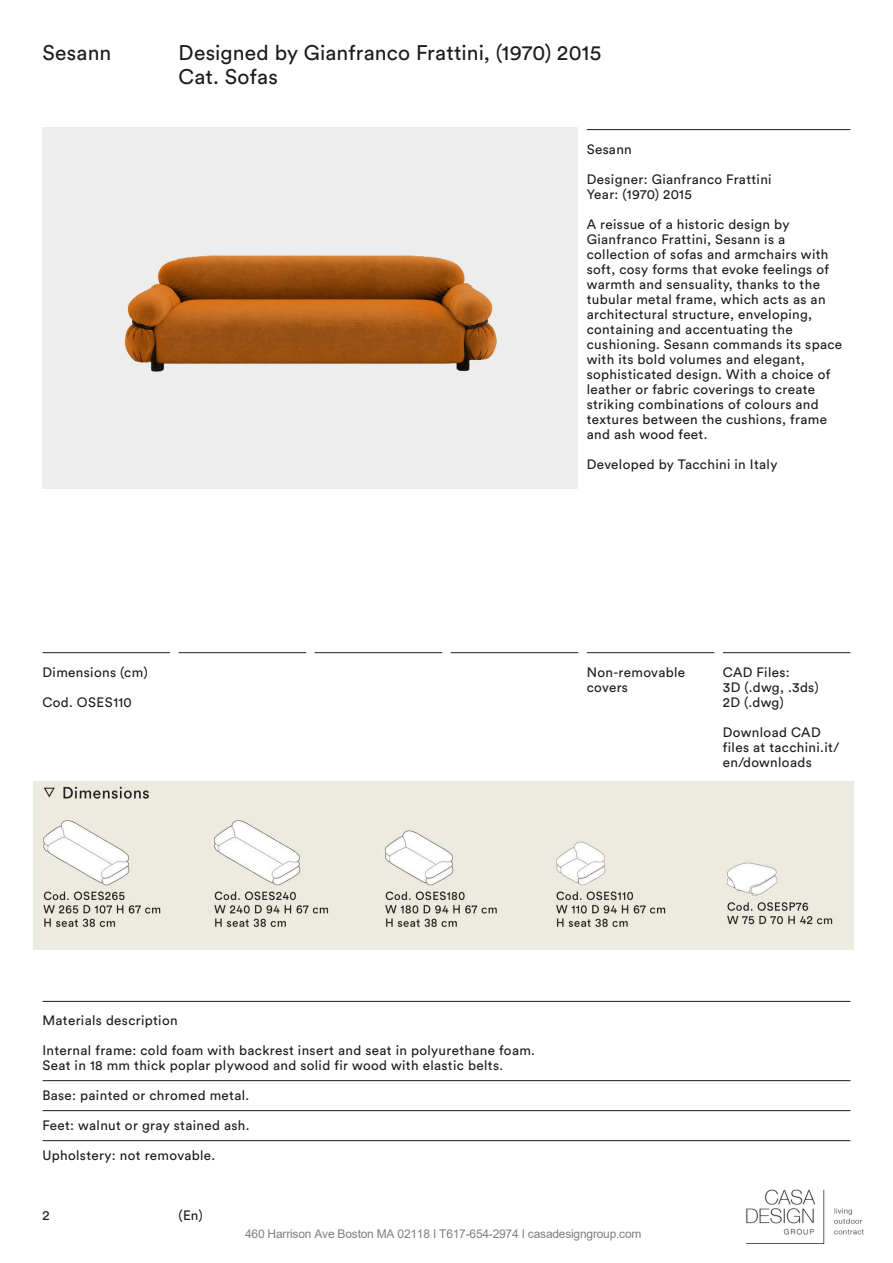
<style>
.page{position:relative;width:893px;height:1263px;background:#fff}
.page>*{position:absolute;margin:0;border:0;box-sizing:border-box;transform-origin:0 0}
.t1{font:21px/24px "Circular Std";letter-spacing:.01em;color:#1d1d1b}
.t2{font:13.5px/15px "Circular Std";letter-spacing:.025em;color:#1d1d1b}
.t3{font:12px "Arial";letter-spacing:-.015em;color:#808080}
</style>
<div class="page">
<hr style="left:587px;top:129px;width:263px;height:1px;background:#1d1d1b">
<div style="left:43px;top:128px;width:535px;height:361px;background:#ededed"></div>
<img style="left:124px;top:255px;width:373px;height:117px">
<hr style="left:43px;top:652px;width:127px;height:1px;background:#1d1d1b">
<hr style="left:179px;top:652px;width:127px;height:1px;background:#1d1d1b">
<hr style="left:315px;top:652px;width:127px;height:1px;background:#1d1d1b">
<hr style="left:451px;top:652px;width:127px;height:1px;background:#1d1d1b">
<hr style="left:587px;top:652px;width:127px;height:1px;background:#1d1d1b">
<hr style="left:723px;top:652px;width:127px;height:1px;background:#1d1d1b">
<hr style="left:43px;top:1001px;width:807px;height:1px;background:#1d1d1b">
<hr style="left:43px;top:1080px;width:807px;height:1px;background:#1d1d1b">
<hr style="left:43px;top:1110px;width:807px;height:1px;background:#1d1d1b">
<hr style="left:43px;top:1140px;width:807px;height:1px;background:#1d1d1b">
<img style="left:746px;top:1189px;width:117px;height:55px">
<img style="left:34px;top:782px;width:819px;height:167px">
<h1 class="t1" style="left:43px;top:40px;width:70px">Sesann</h1>
<h1 class="t1" style="left:179px;top:40px;width:424px">Designed by Gianfranco Frattini, (1970) 2015<br>Cat. Sofas</h1>
<p class="t2" style="left:43px;top:664px;width:107px">Dimensions (cm)</p>
<p class="t2" style="left:43px;top:694px;width:91px">Cod. OSES110</p>
<p class="t2" style="left:587px;top:141px;width:47px">Sesann</p>
<p class="t2" style="left:587px;top:171px;width:186px">Designer: Gianfranco Frattini<br>Year: (1970) 2015</p>
<p class="t2" style="left:587px;top:216px;width:257px">A reissue of a historic design by Gianfranco Frattini, Sesann is a collection of sofas and armchairs with soft, cosy forms that evoke feelings of warmth and sensuality, thanks to the tubular metal frame, which acts as an architectural structure, enveloping, containing and accentuating the cushioning. Sesann commands its space with its bold volumes and elegant, sophisticated design. With a choice of leather or fabric coverings to create striking combinations of colours and textures between the cushions, frame and ash wood feet.</p>
<p class="t2" style="left:587px;top:456px;width:192px">Developed by Tacchini in Italy</p>
<p class="t2" style="left:587px;top:664px;width:100px">Non-removable covers</p>
<p class="t2" style="left:723px;top:664px;width:97px">CAD Files:<br>3D (.dwg, .3ds)<br>2D (.dwg)</p>
<p class="t2" style="left:723px;top:724px;width:118px">Download CAD files at tacchini.it/ en/downloads</p>
<p class="t2" style="left:43px;top:1013px;width:137px">Materials description</p>
<p class="t2" style="left:43px;top:1043px;width:494px">Internal frame: cold foam with backrest insert and seat in polyurethane foam.<br>Seat in 18 mm thick poplar plywood and solid fir wood with elastic belts.</p>
<p class="t2" style="left:43px;top:1088px;width:208px">Base: painted or chromed metal.</p>
<p class="t2" style="left:43px;top:1118px;width:209px">Feet: walnut or gray stained ash.</p>
<p class="t2" style="left:43px;top:1148px;width:174px">Upholstery: not removable.</p>
<p class="t2" style="left:43px;top:1208px;width:9px">2</p>
<p class="t2" style="left:179px;top:1208px;width:26px">(En)</p>
<p class="t3" style="left:245px;top:1226px;width:398px">460 Harrison Ave Boston MA 02118 I T617-654-2974 I casadesigngroup.com</p>
</div>
